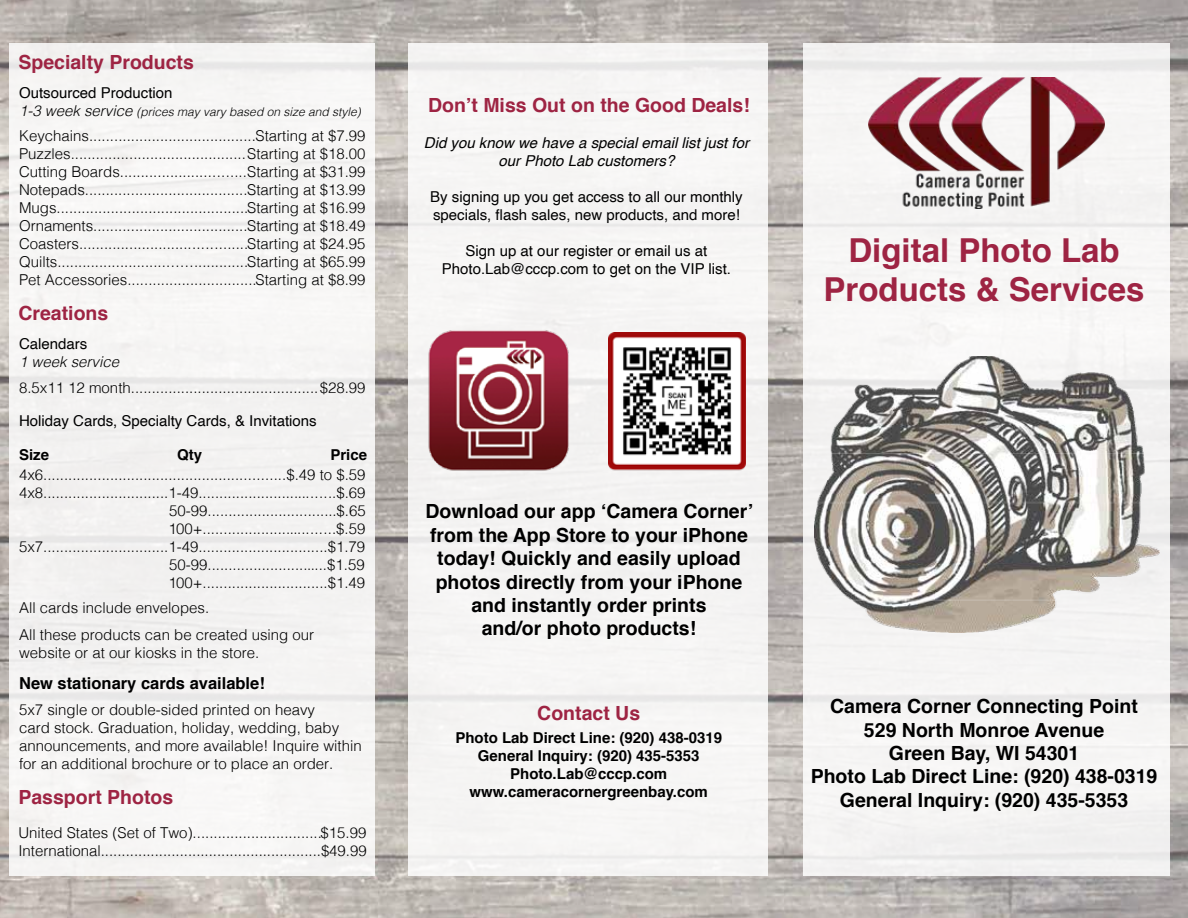
<style>
.page{position:relative;width:1188px;height:918px;background:#fff}
.page>*{position:absolute;margin:0;border:0;box-sizing:border-box;transform-origin:0 0}
.t1{font:700 33px/39.6px "Helvetica";color:#9e2443;text-align:center}
.t2{font:700 19.5px/23.4px "Helvetica";color:#000;text-align:center}
.t3{font:700 19.5px "Helvetica";color:#9e2443}
.t4{font:700 16.5px "Helvetica";color:#000}
.t5{font:300 15px/18px "Helvetica";color:#000}
.t6{font:15px/18px "Helvetica";color:#000}
.t7{font:700 15px/18px "Helvetica";color:#000;text-align:center}
.t8{font:italic 15px/18px "Helvetica";color:#000;text-align:center}
.t9{font:italic 300 15px "Helvetica";color:#000}
.t10{font:italic 300 12px "Helvetica";color:#000}
.s1{font-size:15px}
</style>
<div class="page">
<img style="left:0;top:0;width:1188px;height:918px">
<div style="left:803px;top:43px;width:366px;height:833px;background:#f5f5f4"></div>
<div style="left:409px;top:43px;width:359px;height:833px;background:#f5f5f4"></div>
<div style="left:10px;top:43px;width:365px;height:833px;background:#f5f4f3"></div>
<img style="left:424px;top:330px;width:150px;height:141px">
<img style="left:814px;top:356px;width:345px;height:277px">
<img style="left:869px;top:77px;width:236px;height:132px">
<img style="left:609px;top:332px;width:136px;height:139px">
<h2 class="t3" style="left:18px;top:46px;width:177px">Specialty Products</h2>
<p class="t6" style="left:19px;top:84px;width:155px">Outsourced Production</p>
<p class="t10" style="left:19px;top:101px;width:343px"><span class="s1">1-3 week service</span> (prices may vary based on size and style)</p>
<p class="t5" style="left:19px;top:126px;width:348px;text-align:justify">Keychains........................................Starting at $7.99<br>Puzzles..........................................Starting at $18.00<br>Cutting Boards..............................Starting at $31.99<br>Notepads.......................................Starting at $13.99<br>Mugs..............................................Starting at $16.99<br>Ornaments.....................................Starting at $18.49<br>Coasters........................................Starting at $24.95<br>Quilts.............................................Starting at $65.99<br>Pet Accessories...............................Starting at $8.99</p>
<h2 class="t3" style="left:18px;top:298px;width:91px">Creations</h2>
<p class="t6" style="left:19px;top:336px;width:70px">Calendars</p>
<p class="t9" style="left:19px;top:349px;width:102px">1 week service</p>
<p class="t5" style="left:19px;top:378px;width:348px">8.5x11 12 month.............................................$28.99</p>
<p class="t6" style="left:19px;top:412px;width:299px">Holiday Cards, Specialty Cards, &amp; Invitations</p>
<p class="t5" style="left:19px;top:465px;width:348px;text-align:right">4x6..........................................................$.49 to $.59<br>4x8..............................1-49.................................$.69<br>50-99...............................$.65<br>100+................................$.59<br>5x7..............................1-49...............................$1.79<br>50-99.............................$1.59<br>100+..............................$1.49</p>
<p class="t5" style="left:19px;top:594px;width:297px;line-height:27px">All cards include envelopes.<br>All these products can be created using our</p>
<p class="t5" style="left:19px;top:643px;width:242px">website or at our kiosks in the store.</p>
<p class="t7" style="left:19px;top:446px;width:32px">Size</p>
<p class="t7" style="left:177px;top:446px;width:27px">Qty</p>
<p class="t7" style="left:330px;top:446px;width:38px">Price</p>
<p class="t4" style="left:19px;top:670px;width:247px">New stationary cards available!</p>
<p class="t5" style="left:19px;top:699px;width:344px">5x7 single or double-sided printed on heavy<br>card stock. Graduation, holiday, wedding, baby announcements, and more available! Inquire within for an additional brochure or to place an order.</p>
<h2 class="t3" style="left:18px;top:782px;width:156px">Passport Photos</h2>
<p class="t5" style="left:18px;top:823px;width:350px">United States (Set of Two)...............................$15.99<br>International.....................................................$49.99</p>
<h2 class="t3" style="left:428px;top:89px;width:323px">Don’t Miss Out on the Good Deals!</h2>
<p class="t8" style="left:424px;top:134px;width:327px">Did you know we have a special email list just for our Photo Lab customers?</p>
<p class="t6" style="left:430px;top:188px;width:314px">By signing up you get access to all our monthly specials, flash sales, new products, and more!</p>
<p class="t6" style="left:442px;top:242px;width:291px;text-align:center">Sign up at our register or email us at<br>Photo.Lab@cccp.com to get on the VIP list.</p>
<h2 class="t2" style="left:426px;top:500px;width:329px">Download our app ‘Camera Corner’ from the App Store to your iPhone today! Quickly and easily upload photos directly from your iPhone and instantly order prints<br>and/or photo products!</h2>
<h2 class="t3" style="left:537px;top:697px;width:104px">Contact Us</h2>
<p class="t7" style="left:455px;top:729px;width:268px">Photo Lab Direct Line: (920) 438-0319<br>General Inquiry: (920) 435-5353<br>Photo.Lab@cccp.com www.cameracornergreenbay.com</p>
<h1 class="t1" style="left:824px;top:231px;width:322px">Digital Photo Lab<br>Products &amp; Services</h1>
<h2 class="t2" style="left:811px;top:695px;width:348px">Camera Corner Connecting Point<br>529 North Monroe Avenue<br>Green Bay, WI 54301<br>Photo Lab Direct Line: (920) 438-0319<br>General Inquiry: (920) 435-5353</h2>
</div>
